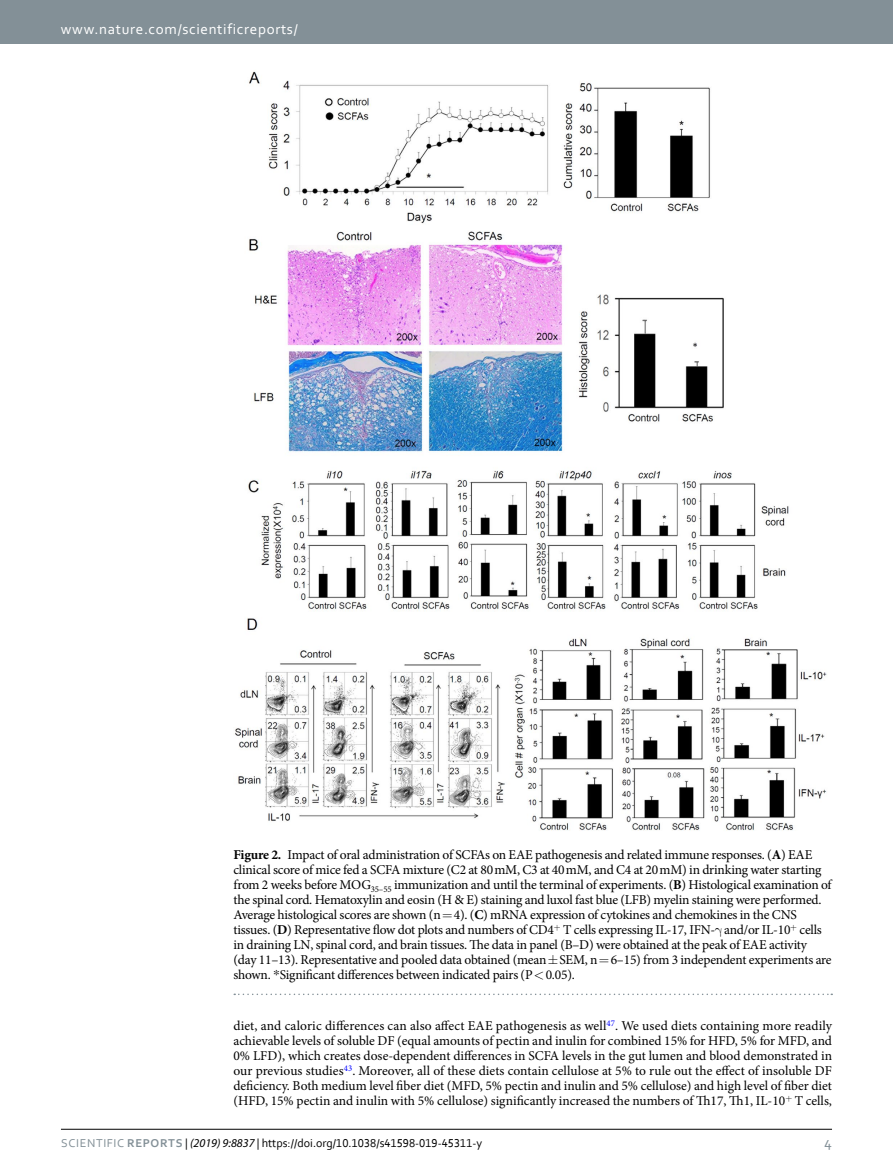
<style>
.page{position:relative;width:893px;height:1174px;background:#fff}
.page>*{position:absolute;margin:0;border:0;box-sizing:border-box;transform-origin:0 0}
.t1{font:15px "Corbel 2";letter-spacing:.045em;color:#fff}
.t2{font:15px "Corbel 2";color:#839097}
.t3{font:13.5px/15px "Minion Pro";letter-spacing:-.015em;color:#000;text-align:justify}
.t4{font:12px "Corbel";color:#000}
.s1{font-weight:700}
.s2{font-family:"STIX General"}
.s3{font-family:"Corbel 2";color:#839097}
.s4{font-family:"Corbel Bold 2";color:#839097}
.s5{font-family:"Corbel 2"}
.s6{font-family:"Myriad Pro";font-style:italic}
</style>
<div class="page">
<hr style="left:61px;top:1129px;width:771px;height:1px;background:#000">
<div style="left:0;top:0;width:893px;height:43px;background:#839097"></div>
<img style="left:235px;top:71px;width:592px;height:760px">
<svg style="left:234px;top:993px;width:598px;height:2px"></svg>
<p class="t1" style="left:61px;top:19px;width:238px">www.nature.com/scientificreports/</p>
<p class="t3" style="left:233px;top:847px;width:600px;text-align:left"><span class="s1">Figure 2.</span> Impact of oral administration of SCFAs on EAE pathogenesis and related immune responses. (<span class="s1">A</span>) EAE clinical score of mice fed a SCFA mixture (C2 at 80mM, C3 at 40mM, and C4 at 20mM) in drinking water starting from 2 weeks before MOG<sub>35–55</sub> immunization and until the terminal of experiments. (<span class="s1">B</span>) Histological examination of the spinal cord. Hematoxylin and eosin (H &amp; E) staining and luxol fast blue (LFB) myelin staining were performed.<br>Average histological scores are shown (n 4). (<span class="s1">C</span>) mRNA expression of cytokines and chemokines in the CNS tissues. (<span class="s1">D</span>) Representative flow dot plots and numbers of CD4 T cells expressing IL-17, IFN- and/or IL-10 cells in draining LN, spinal cord, and brain tissues. The data in panel (B–D) were obtained at the peak of EAE activity (day 11–13). Representative and pooled data obtained (mean SEM, n 6–15) from 3 independent experiments are shown. <span class="s2">*</span>Significant differences between indicated pairs (P 0.05).</p>
<p class="t3" style="left:233px;top:1018px;width:600px">diet, and caloric differences can also affect EAE pathogenesis as well<sup>47</sup>. We used diets containing more readily achievable levels of soluble DF (equal amounts of pectin and inulin for combined 15% for HFD, 5% for MFD, and 0% LFD), which creates dose-dependent differences in SCFA levels in the gut lumen and blood demonstrated in our previous studies<sup>43</sup>. Moreover, all of these diets contain cellulose at 5% to rule out the effect of insoluble DF deficiency. Both medium level fiber diet (MFD, 5% pectin and inulin and 5% cellulose) and high level of fiber diet (HFD, 15% pectin and inulin with 5% cellulose) significantly increased the numbers of Th17, Th1, IL-10 T cells,</p>
<p class="t4" style="left:61px;top:1135px;width:423px"><span class="s3">Scientific</span> <span class="s4">REPORTS</span> <span class="s5">|</span> <span class="s6">(2019) 9:8837</span> <span class="s5">|</span> https://doi.org/10.1038/s41598-019-45311-y</p>
<p class="t2" style="left:824px;top:1132px;width:9px">4</p>
</div>
